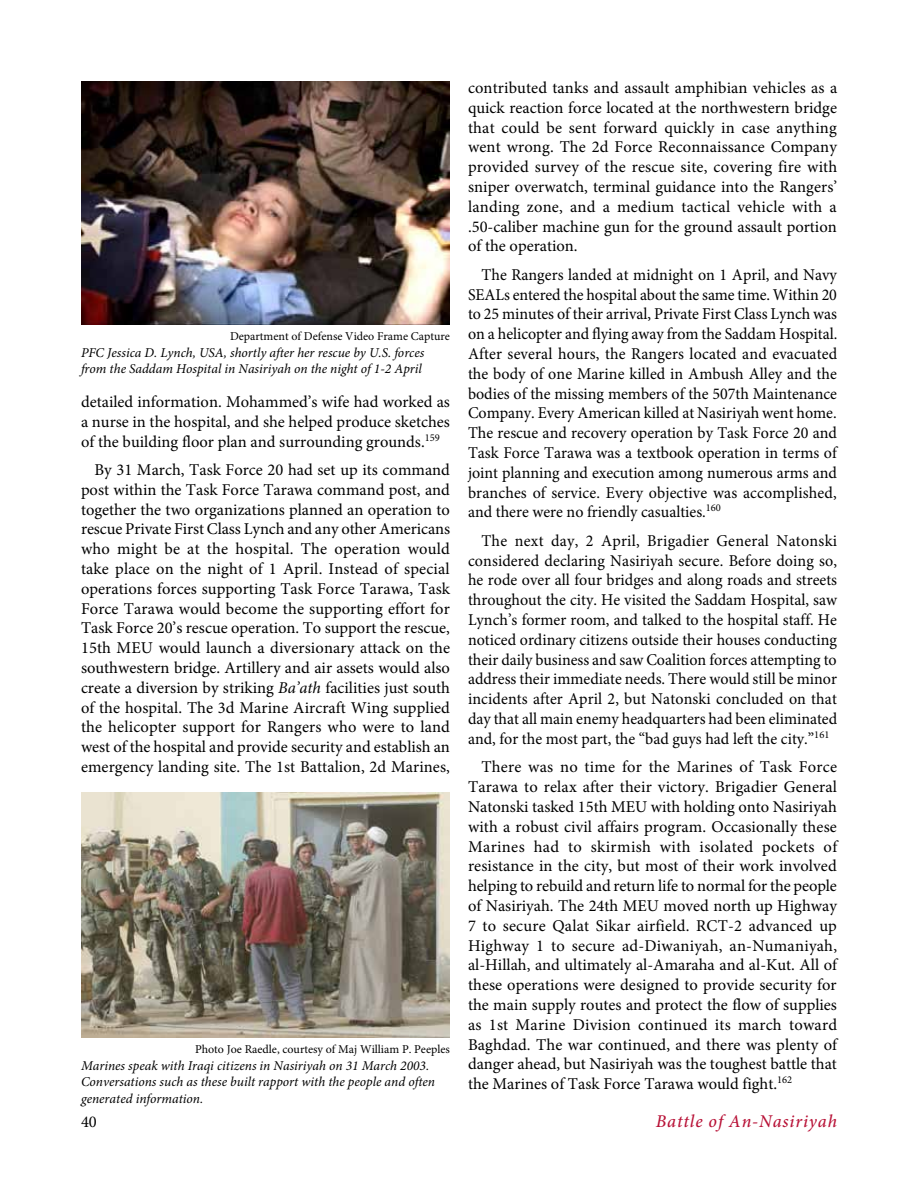
<style>
.page{position:relative;width:918px;height:1188px;background:#fff}
.page>*{position:absolute;margin:0;border:0;box-sizing:border-box;transform-origin:0 0}
.t1{font:italic 500 18px "Minion Pro";letter-spacing:.05em;color:#b81237}
.t2{font:16.5px/19.8px "Minion Pro";color:#000;text-align:justify}
.t3{font:italic 13.5px/16.5px "Minion Pro";color:#000}
.t4{font:12px "Minion Pro";color:#000}
.s1{font-style:italic}
</style>
<div class="page">
<img style="left:81px;top:81px;width:369px;height:243px">
<img style="left:81px;top:792px;width:369px;height:246px">
<p class="t4" style="left:230px;top:328px;width:221px">Department of Defense Video Frame Capture</p>
<p class="t3" style="left:81px;top:344px;width:345px">PFC Jessica D. Lynch, USA, shortly after her rescue by U.S. forces from the Saddam Hospital in Nasiriyah on the night of 1-2 April</p>
<p class="t2" style="left:81px;top:392px;width:371px">detailed information. Mohammed’s wife had worked as a nurse in the hospital, and she helped produce sketches of the building floor plan and surrounding grounds.<sup>159</sup></p>
<p class="t2" style="left:81px;top:460px;width:371px;text-indent:13px">By 31 March, Task Force 20 had set up its command post within the Task Force Tarawa command post, and together the two organizations planned an operation to rescue Private First Class Lynch and any other Americans who might be at the hospital. The operation would take place on the night of 1 April. Instead of special operations forces supporting Task Force Tarawa, Task Force Tarawa would become the supporting effort for Task Force 20’s rescue operation. To support the rescue, 15th MEU would launch a diversionary attack on the southwestern bridge. Artillery and air assets would also create a diversion by striking <span class="s1">Ba’ath</span> facilities just south of the hospital. The 3d Marine Aircraft Wing supplied the helicopter support for Rangers who were to land west of the hospital and provide security and establish an emergency landing site. The 1st Battalion, 2d Marines,</p>
<p class="t4" style="left:195px;top:1041px;width:256px">Photo Joe Raedle, courtesy of Maj William P. Peeples</p>
<p class="t3" style="left:81px;top:1057px;width:356px">Marines speak with Iraqi citizens in Nasiriyah on 31 March 2003.<br>Conversations such as these built rapport with the people and often generated information.</p>
<p class="t2" style="left:468px;top:78px;width:371px">contributed tanks and assault amphibian vehicles as a quick reaction force located at the northwestern bridge that could be sent forward quickly in case anything went wrong. The 2d Force Reconnaissance Company provided survey of the rescue site, covering fire with sniper overwatch, terminal guidance into the Rangers’ landing zone, and a medium tactical vehicle with a .50-caliber machine gun for the ground assault portion of the operation.</p>
<p class="t2" style="left:468px;top:265px;width:371px;text-indent:13px">The Rangers landed at midnight on 1 April, and Navy SEALs entered the hospital about the same time. Within 20 to 25 minutes of their arrival, Private First Class Lynch was on a helicopter and flying away from the Saddam Hospital.<br>After several hours, the Rangers located and evacuated the body of one Marine killed in Ambush Alley and the bodies of the missing members of the 507th Maintenance Company. Every American killed at Nasiriyah went home.<br>The rescue and recovery operation by Task Force 20 and Task Force Tarawa was a textbook operation in terms of joint planning and execution among numerous arms and branches of service. Every objective was accomplished, and there were no friendly casualties.<sup>160</sup></p>
<p class="t2" style="left:468px;top:531px;width:371px;text-indent:13px">The next day, 2 April, Brigadier General Natonski considered declaring Nasiriyah secure. Before doing so, he rode over all four bridges and along roads and streets throughout the city. He visited the Saddam Hospital, saw Lynch’s former room, and talked to the hospital staff. He noticed ordinary citizens outside their houses conducting their daily business and saw Coalition forces attempting to address their immediate needs. There would still be minor incidents after April 2, but Natonski concluded on that day that all main enemy headquarters had been eliminated and, for the most part, the “bad guys had left the city.”<sup>161</sup></p>
<p class="t2" style="left:468px;top:757px;width:371px;text-indent:13px">There was no time for the Marines of Task Force Tarawa to relax after their victory. Brigadier General Natonski tasked 15th MEU with holding onto Nasiriyah with a robust civil affairs program. Occasionally these Marines had to skirmish with isolated pockets of resistance in the city, but most of their work involved helping to rebuild and return life to normal for the people of Nasiriyah. The 24th MEU moved north up Highway 7 to secure Qalat Sikar airfield. RCT-2 advanced up Highway 1 to secure ad-Diwaniyah, an-Numaniyah, al-Hillah, and ultimately al-Amaraha and al-Kut. All of these operations were designed to provide security for the main supply routes and protect the flow of supplies as 1st Marine Division continued its march toward Baghdad. The war continued, and there was plenty of danger ahead, but Nasiriyah was the toughest battle that the Marines of Task Force Tarawa would fight.<sup>162</sup></p>
<p class="t2" style="left:81px;top:1112px;width:17px">40</p>
<p class="t1" style="left:656px;top:1109px;width:183px">Battle of An-Nasiriyah</p>
</div>
